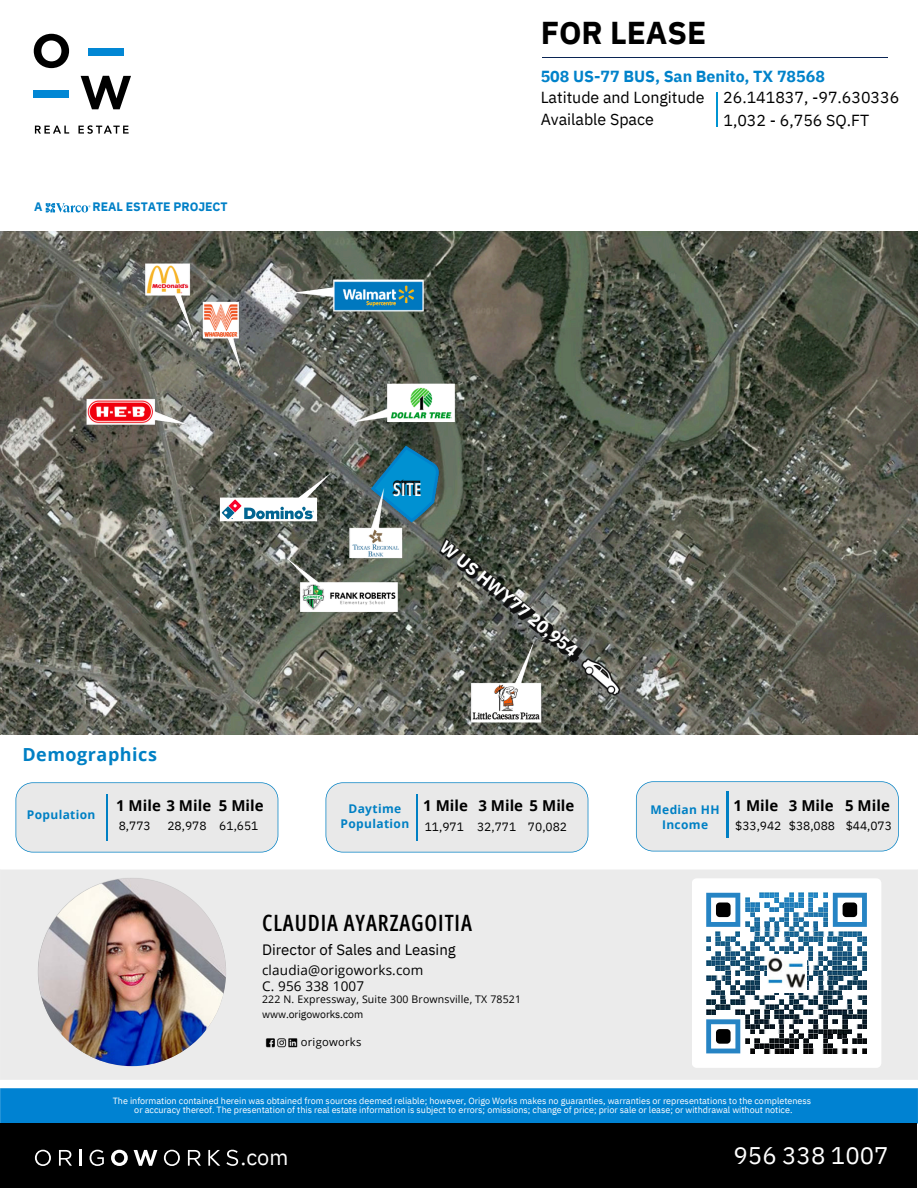
<style>
.page{position:relative;width:918px;height:1188px;background:#fff}
.page>*{position:absolute;margin:0;border:0;box-sizing:border-box;transform-origin:0 0}
.t1{font:700 31.6px "IBM Plex Sans";color:#000}
.t2{font:24px "IBM Plex Sans";color:#fff}
.t3{font:600 22.4px "Open Sans Condensed";letter-spacing:.04em;color:#000}
.t4{font:21.8px "IBM Plex Sans";color:#fff}
.t5{font:700 18px "Open Sans";letter-spacing:.03em;color:#0080c4}
.t6{font:600 17.8px "Open Sans Condensed";color:#fff}
.t7{font:700 17.6px "IBM Plex Sans";color:#fff}
.t8{font:16px "IBM Plex Sans";color:#000}
.t9{font:700 16px "IBM Plex Sans";color:#0082ca}
.t10{font:700 15px "Open Sans";color:#000}
.t11{font:15px "IBM Plex Sans";color:#000}
.t12{font:13.6px/16.4px "Open Sans";letter-spacing:.015em;color:#000}
.t13{font:700 12.2px "IBM Plex Sans";letter-spacing:-.005em;color:#0080c7}
.t14{font:12px "IBM Plex Sans";color:#000}
.t15{font:700 12px/15px "Open Sans";letter-spacing:.03em;color:#0080c4;text-align:center}
.t16{font:11.2px "Open Sans";letter-spacing:.02em;color:#000}
.t17{font:10.4px "Open Sans";letter-spacing:.015em;color:#000}
.t18{font:10.4px "IBM Plex Sans";letter-spacing:-.005em;color:#000}
.t19{font:9px "IBM Plex Sans";color:#fff}
</style>
<div class="page">
<img style="left:0;top:232px;width:918px;height:502px">
<svg style="left:46px;top:203px;width:45px;height:9px"></svg>
<img style="left:80px;top:392px;width:117px;height:40px">
<img style="left:137px;top:257px;width:113px;height:123px">
<svg style="left:220px;top:473px;width:58px;height:48px"></svg>
<img style="left:284px;top:272px;width:147px;height:47px">
<img style="left:346px;top:377px;width:117px;height:52px">
<img style="left:0;top:869px;width:918px;height:262px">
<img style="left:278px;top:438px;width:350px;height:291px">
<img style="left:38px;top:878px;width:188px;height:188px;border-radius:50%">
<div style="left:692px;top:878px;width:189px;height:190px;background:#fff;border-radius:5px"></div>
<svg style="left:706px;top:893px;width:161px;height:160px"></svg>
<div style="left:767px;top:954px;width:39px;height:38px;background:#fff"></div>
<img style="left:767px;top:957px;width:38px;height:31px">
<svg style="left:34px;top:34px;width:35px;height:34px"></svg>
<svg style="left:81px;top:76px;width:50px;height:33px"></svg>
<div style="left:88px;top:48px;width:35px;height:8px;background:#0287d4"></div>
<div style="left:34px;top:90px;width:35px;height:8px;background:#0287d4"></div>
<svg style="left:35px;top:126px;width:34px;height:8px"></svg>
<svg style="left:78px;top:125px;width:51px;height:9px"></svg>
<svg style="left:16px;top:782px;width:262px;height:71px;background:#e3e6e8"></svg>
<hr style="left:106px;top:794px;width:2px;height:47px;background:#0080c4">
<svg style="left:325px;top:782px;width:263px;height:71px;background:#e3e6e8"></svg>
<hr style="left:416px;top:794px;width:2px;height:47px;background:#0080c4">
<div style="left:0;top:1123px;width:916px;height:65px;background:#000"></div>
<svg style="left:35px;top:1150px;width:16px;height:16px"></svg>
<svg style="left:59px;top:1150px;width:13px;height:16px"></svg>
<svg style="left:80px;top:1150px;width:1px;height:16px"></svg>
<svg style="left:90px;top:1150px;width:14px;height:16px"></svg>
<svg style="left:111px;top:1150px;width:17px;height:16px"></svg>
<svg style="left:134px;top:1150px;width:23px;height:16px"></svg>
<svg style="left:164px;top:1150px;width:16px;height:16px"></svg>
<svg style="left:188px;top:1150px;width:13px;height:16px"></svg>
<svg style="left:208px;top:1150px;width:12px;height:16px"></svg>
<svg style="left:226px;top:1150px;width:12px;height:16px"></svg>
<div style="left:636px;top:781px;width:263px;height:70px;background:#e9e9e9"></div>
<hr style="left:727px;top:791px;width:1px;height:46px;background:#0080c4">
<hr style="left:542px;top:57px;width:346px;height:1px;background:#092454">
<hr style="left:716px;top:92px;width:2px;height:35px;background:#0094d2">
<p class="t1" style="left:541px;top:11px;width:167px">FOR LEASE</p>
<p class="t13" style="left:34px;top:199px;width:10px">A</p>
<h5 class="t13" style="left:92px;top:199px;width:137px">REAL ESTATE PROJECT</h5>
<p class="t5" style="left:22px;top:742px;width:136px">Demographics</p>
<p class="t9" style="left:541px;top:66px;width:286px">508 US-77 BUS, San Benito, TX 78568</p>
<p class="t8" style="left:541px;top:87px;width:360px">Latitude and Longitude 26.141837, -97.630336</p>
<p class="t8" style="left:541px;top:109px;width:115px">Available Space</p>
<p class="t8" style="left:723px;top:109px;width:147px">1,032 - 6,756 SQ.FT</p>
<p class="t6" style="left:393px;top:477px;width:30px">SITE</p>
<p class="t7" style="left:450px;top:535px;width:173px;rotate:39deg">W US HWY77 20,954</p>
<p class="t10" style="left:116px;top:795px;width:97px">1 Mile 3 Mile</p>
<p class="t10" style="left:219px;top:795px;width:46px">5 Mile</p>
<p class="t10" style="left:423px;top:795px;width:46px">1 Mile</p>
<p class="t10" style="left:478px;top:795px;width:97px">3 Mile 5 Mile</p>
<h6 class="t10" style="left:733px;top:795px;width:46px">1 Mile</h6>
<h6 class="t10" style="left:789px;top:795px;width:46px">3 Mile</h6>
<h6 class="t10" style="left:845px;top:795px;width:46px">5 Mile</h6>
<h4 class="t15" style="left:27px;top:807px;width:70px">Population</h4>
<p class="t15" style="left:340px;top:801px;width:70px">Daytime<br>Population</p>
<h6 class="t15" style="left:650px;top:802px;width:71px">Median HH</h6>
<h6 class="t14" style="left:119px;top:818px;width:33px">8,773</h6>
<h6 class="t14" style="left:167px;top:818px;width:41px">28,978</h6>
<p class="t14" style="left:219px;top:818px;width:41px">61,651</p>
<p class="t14" style="left:425px;top:819px;width:41px">11,971</p>
<p class="t14" style="left:477px;top:819px;width:41px">32,771</p>
<p class="t14" style="left:528px;top:819px;width:41px">70,082</p>
<h6 class="t15" style="left:662px;top:817px;width:48px">Income</h6>
<h6 class="t14" style="left:735px;top:818px;width:48px">$33,942</h6>
<h6 class="t14" style="left:789px;top:818px;width:48px">$38,088</h6>
<h6 class="t14" style="left:846px;top:818px;width:48px">$44,073</h6>
<p class="t3" style="left:262px;top:907px;width:211px">CLAUDIA AYARZAGOITIA</p>
<p class="t11" style="left:262px;top:940px;width:195px">Director of Sales and Leasing</p>
<p class="t12" style="left:262px;top:961px;width:163px">claudia@origoworks.com<br>C. 956 338 1007</p>
<h3 class="t17" style="left:262px;top:992px;width:260px">222 N. Expressway, Suite 300 Brownsville, TX 78521</h3>
<h3 class="t18" style="left:262px;top:1008px;width:103px">www.origoworks.com</h3>
<p class="t16" style="left:301px;top:1034px;width:62px">origoworks</p>
<p class="t19" style="left:113px;top:1095px;width:700px">The information contained herein was obtained from sources deemed reliable; however, Origo Works makes no guaranties, warranties or representations to the completeness</p>
<p class="t19" style="left:134px;top:1104px;width:659px">or accuracy thereof. The presentation of this real estate information is subject to errors; omissions; change of price; prior sale or lease; or withdrawal without notice.</p>
<p class="t4" style="left:240px;top:1143px;width:49px">.com</p>
<p class="t2" style="left:733px;top:1139px;width:156px">956 338 1007</p>
</div>
